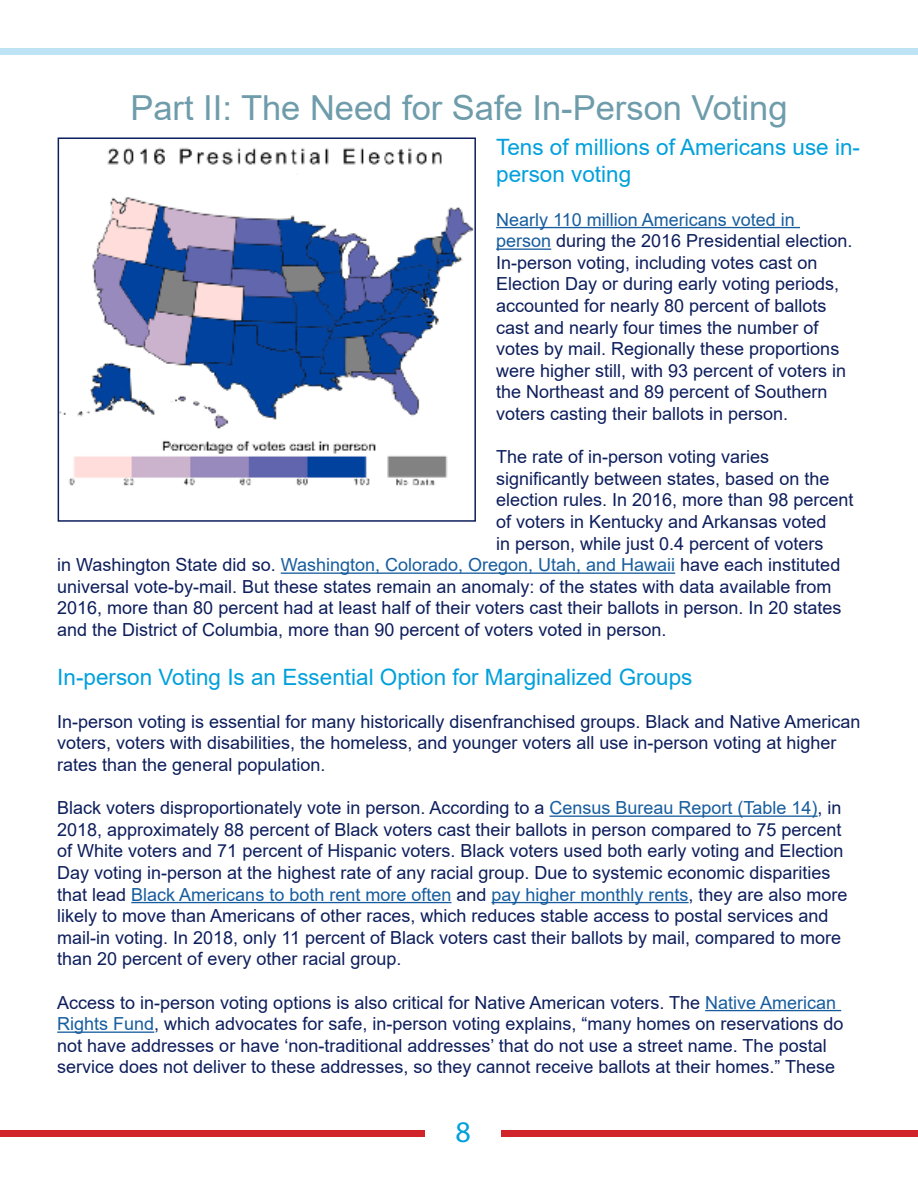
<style>
.page{position:relative;width:918px;height:1188px;background:#fff}
.page>*{position:absolute;margin:0;border:0;box-sizing:border-box;transform-origin:0 0}
.t1{font:34.5px "Arial";color:#6e9cab}
.t2{font:30px "Myriad Pro";color:#00a0dc}
.t3{font:22.5px/27px "Arial";color:#00a0dc}
.t4{font:18px/21.6px "Arial";color:#0d1e5c}
.s1{color:#175d9e}
</style>
<div class="page">
<div style="left:0;top:49px;width:918px;height:6px;background:#bde3f5"></div>
<div style="left:0;top:1131px;width:425px;height:6px;background:#d1232a"></div>
<div style="left:501px;top:1131px;width:417px;height:6px;background:#d1232a"></div>
<img style="left:61px;top:147px;width:412px;height:339px">
<div style="left:58px;top:137px;width:418px;height:385px;border:2px solid #0d1e5c"></div>
<hr style="left:496px;top:227px;width:304px;height:1px;background:#175d9e">
<hr style="left:496px;top:249px;width:55px;height:1px;background:#175d9e">
<hr style="left:281px;top:573px;width:394px;height:1px;background:#175d9e">
<hr style="left:550px;top:816px;width:268px;height:1px;background:#175d9e">
<hr style="left:131px;top:902px;width:320px;height:1px;background:#175d9e">
<hr style="left:491px;top:902px;width:198px;height:1px;background:#175d9e">
<hr style="left:705px;top:1010px;width:136px;height:1px;background:#175d9e">
<hr style="left:57px;top:1032px;width:97px;height:1px;background:#175d9e">
<p class="t1" style="left:130px;top:84px;width:659px">Part II: The Need for Safe In-Person Voting</p>
<p class="t3" style="left:496px;top:134px;width:365px">Tens of millions of Americans use in&shy;person voting</p>
<p class="t4" style="left:496px;top:208px;width:354px"><span class="s1">Nearly 110 million Americans voted in person</span> during the 2016 Presidential election.<br>In-person voting, including votes cast on Election Day or during early voting periods, accounted for nearly 80 percent of ballots cast and nearly four times the number of votes by mail. Regionally these proportions were higher still, with 93 percent of voters in the Northeast and 89 percent of Southern voters casting their ballots in person.</p>
<p class="t4" style="left:496px;top:446px;width:275px">The rate of in-person voting varies</p>
<p class="t4" style="left:496px;top:468px;width:335px">significantly between states, based on the</p>
<p class="t4" style="left:496px;top:489px;width:359px">election rules. In 2016, more than 98 percent</p>
<p class="t4" style="left:496px;top:511px;width:332px">of voters in Kentucky and Arkansas voted</p>
<p class="t4" style="left:496px;top:532px;width:329px">in person, while just 0.4 percent of voters</p>
<p class="t4" style="left:57px;top:554px;width:785px">in Washington State did so. <span class="s1">Washington, Colorado, Oregon, Utah, and Hawaii</span> have each instituted</p>
<p class="t4" style="left:57px;top:576px;width:776px">universal vote-by-mail. But these states remain an anomaly: of the states with data available from</p>
<p class="t4" style="left:57px;top:597px;width:786px">2016, more than 80 percent had at least half of their voters cast their ballots in person. In 20 states</p>
<p class="t4" style="left:57px;top:619px;width:608px">and the District of Columbia, more than 90 percent of voters voted in person.</p>
<p class="t3" style="left:57px;top:663px;width:637px">In-person Voting Is an Essential Option for Marginalized Groups</p>
<p class="t4" style="left:57px;top:711px;width:805px">In-person voting is essential for many historically disenfranchised groups. Black and Native American voters, voters with disabilities, the homeless, and younger voters all use in-person voting at higher rates than the general population.</p>
<p class="t4" style="left:57px;top:797px;width:792px">Black voters disproportionately vote in person. According to a <span class="s1">Census Bureau Report (Table 14)</span>, in 2018, approximately 88 percent of Black voters cast their ballots in person compared to 75 percent of White voters and 71 percent of Hispanic voters. Black voters used both early voting and Election Day voting in-person at the highest rate of any racial group. Due to systemic economic disparities that lead <span class="s1">Black Americans to both rent more often</span> and <span class="s1">pay higher monthly rents</span>, they are also more likely to move than Americans of other races, which reduces stable access to postal services and mail-in voting. In 2018, only 11 percent of Black voters cast their ballots by mail, compared to more than 20 percent of every other racial group.</p>
<p class="t4" style="left:57px;top:991px;width:788px">Access to in-person voting options is also critical for Native American voters. The <span class="s1">Native American Rights Fund</span>, which advocates for safe, in-person voting explains, “many homes on reservations do not have addresses or have ‘non-traditional addresses’ that do not use a street name. The postal service does not deliver to these addresses, so they cannot receive ballots at their homes. ” These</p>
<h2 class="t2" style="left:455px;top:1113px;width:17px">8</h2>
</div>
